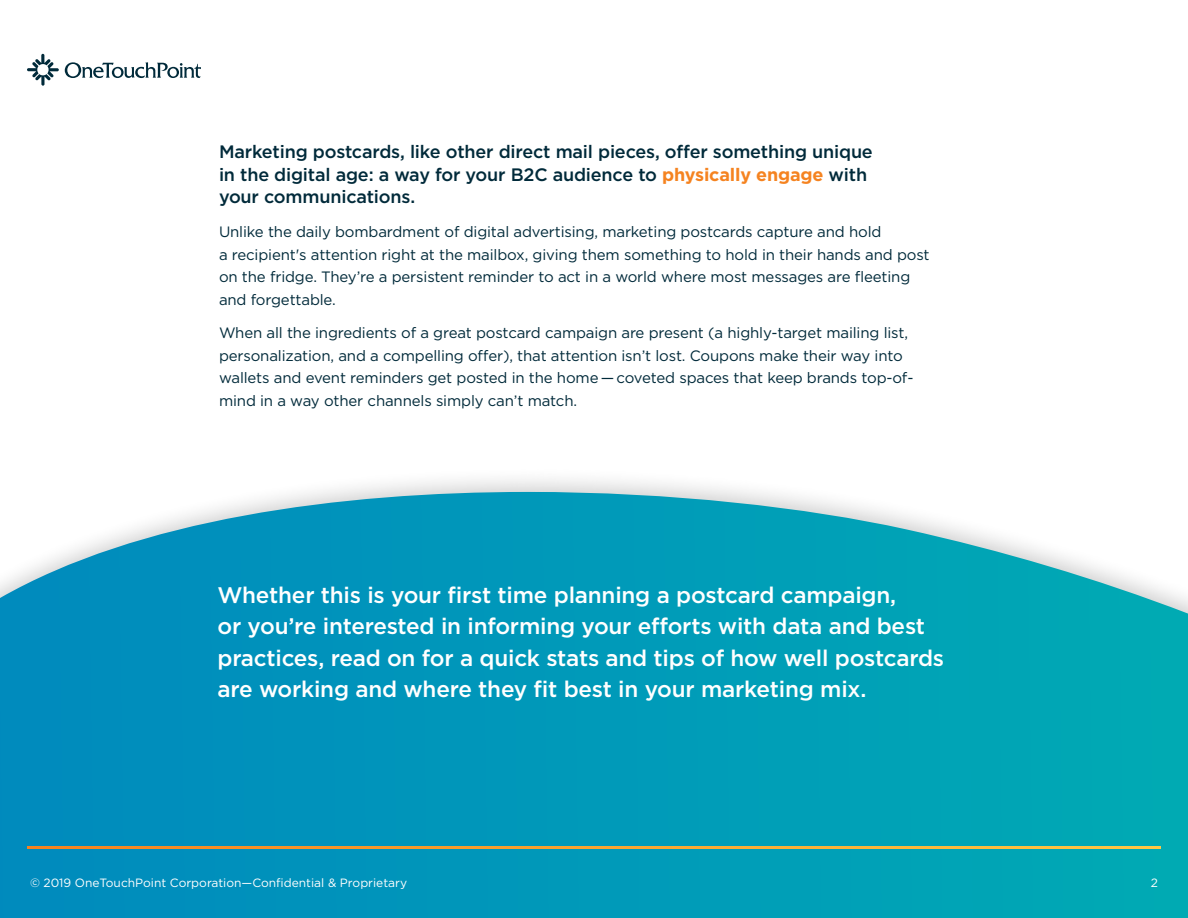
<style>
.page{position:relative;width:1188px;height:918px;background:#fff}
.page>*{position:absolute;margin:0;border:0;box-sizing:border-box;transform-origin:0 0}
.t1{font:500 22.5px/31.5px "Gotham";letter-spacing:-.01em;color:#fff}
.t2{font:500 18px/22.5px "Gotham";letter-spacing:-.01em;color:#002a3a}
.t3{font:15px/22.5px "Gotham";letter-spacing:-.01em;color:#002a3a}
.t4{font:12px "Gotham";color:#fff}
.s1{font-weight:700;color:#f58320}
</style>
<div class="page">
<svg style="left:323px;top:479px;width:426px;height:13px;fill:#f1f1f1"></svg>
<svg style="left:0;top:492px;width:1188px;height:426px;background:#14a1bd"></svg>
<svg style="left:27px;top:54px;width:32px;height:32px"></svg>
<svg style="left:65px;top:62px;width:136px;height:16px"></svg>
<svg style="left:27px;top:846px;width:1134px;height:3px;background:#f9a42f"></svg>
<p class="t2" style="left:219px;top:141px;width:655px">Marketing postcards, like other direct mail pieces, offer something unique in the digital age: a way for your B2C audience to <span class="s1">physically engage</span> with your communications.</p>
<p class="t3" style="left:219px;top:220px;width:712px">Unlike the daily bombardment of digital advertising, marketing postcards capture and hold<br>a recipient's attention right at the mailbox, giving them something to hold in their hands and post on the fridge. They’re a persistent reminder to act in a world where most messages are fleeting and forgettable.</p>
<p class="t3" style="left:219px;top:322px;width:696px">When all the ingredients of a great postcard campaign are present (a highly-target mailing list, personalization, and a compelling offer), that attention isn’t lost. Coupons make their way into wallets and event reminders get posted in the home — coveted spaces that keep brands top-of&shy;mind in a way other channels simply can’t match.</p>
<p class="t1" style="left:218px;top:579px;width:728px">Whether this is your first time planning a postcard campaign,<br>or you’re interested in informing your efforts with data and best practices, read on for a quick stats and tips of how well postcards are working and where they fit best in your marketing mix.</p>
<p class="t4" style="left:30px;top:875px;width:379px">© 2019 OneTouchPoint Corporation—Confidential &amp; Proprietary</p>
<p class="t4" style="left:1151px;top:875px;width:9px">2</p>
</div>
